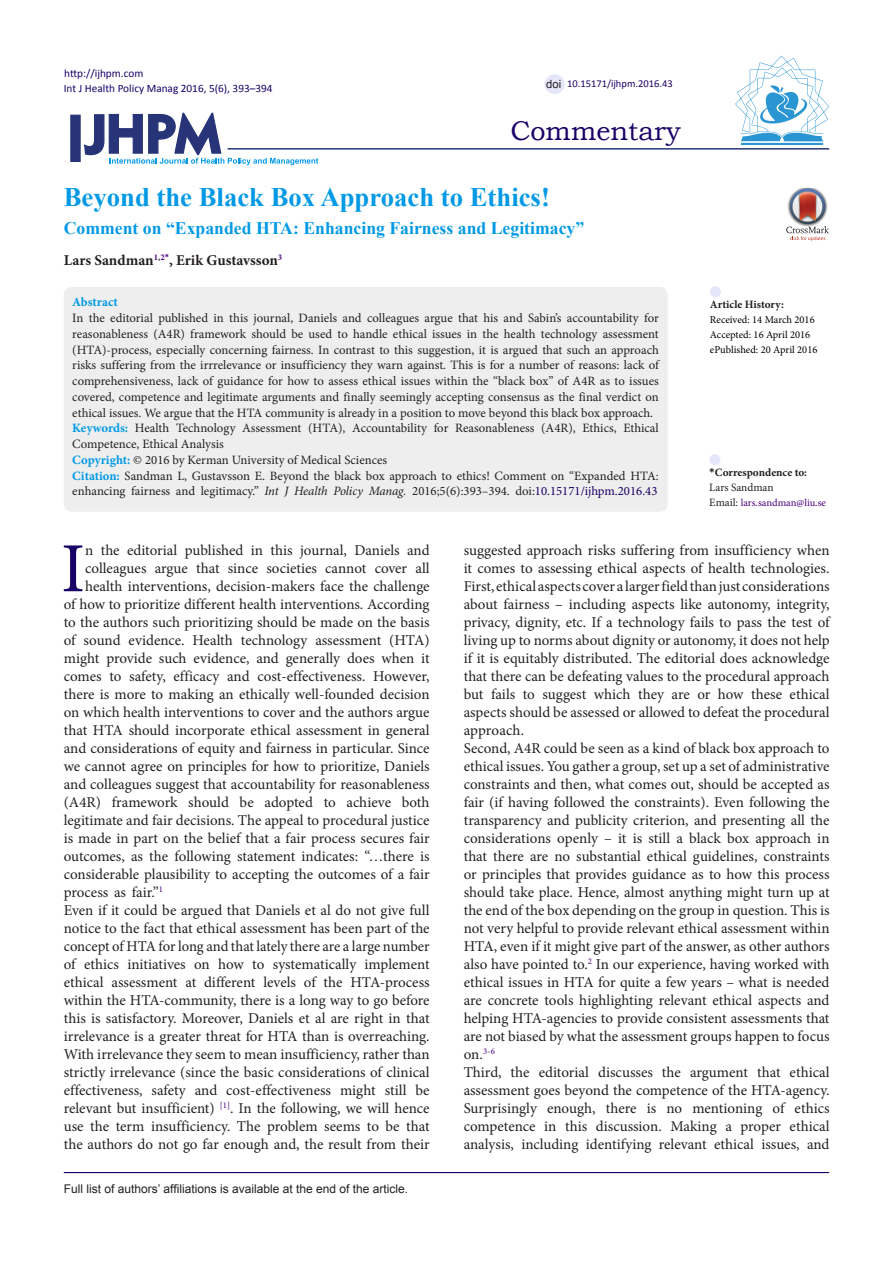
<style>
.page{position:relative;width:893px;height:1263px;background:#fff}
.page>*{position:absolute;margin:0;border:0;box-sizing:border-box;transform-origin:0 0}
.Default{font:70.35px "Minion Pro";color:#190066}
.t1{font:27px "Bookman Old Style";color:#190066}
.Default-2{font:700 26.7px "Times New Roman";color:#0099e5}
.Default-3{font:700 17.7px "Times New Roman";color:#0099e5}
.Default-4{font:15px/18px "Minion Pro";color:#231f20;text-align:justify}
.Default-5{font:700 15px "Minion Pro";color:#231f20}
.Default-6{font:12.75px/15.8px "Minion Pro";color:#231f20}
.Default-7{font:700 12.75px "Minion Pro";color:#0099e5}
.t2{font:12px "Arial";color:#231f20}
.t3{font:11.25px "Calibri";color:#190066}
.t4{font:700 11.25px "Minion Pro";color:#231f20}
.t5{font:11.25px "Minion Pro";letter-spacing:-.005em;color:#231f20}
.t6{font:11.25px "Arial";color:#231f20}
.t7{font:10.5px "Minion Pro";color:#000}
.t8{font:10.5px "Minion Pro";letter-spacing:-.005em;color:#4b0082}
.t9{font:10.5px "Calibri";color:#190066}
.s1{font-weight:700;color:#0099e5}
.s2{font-style:italic}
.s3{color:#190066}
.s4{font-family:"Calibri"}
.s5{font-size:11.25px;color:#231f20}
</style>
<div class="page">
<svg style="left:84px;top:112px;width:234px;height:53px"></svg>
<div style="left:70px;top:115px;width:11px;height:47px;background:#273578;border:1px solid #273578"></div>
<hr style="left:227px;top:148px;width:602px;height:2px;background:#273578">
<div style="left:64px;top:287px;width:604px;height:225px;background:#eee;border-radius:8px"></div>
<div style="left:709px;top:454px;width:11px;height:11px;background:#e6e6fa;border-radius:50%"></div>
<div style="left:710px;top:286px;width:11px;height:11px;background:#e6e6fa;border-radius:50%"></div>
<hr style="left:64px;top:1172px;width:765px;height:1px;background:#190066">
<hr style="left:741px;top:143px;width:82px;height:2px;background:#2995d2">
<svg style="left:735px;top:56px;width:94px;height:85px"></svg>
<div style="left:544px;top:74px;width:21px;height:20px;background:#e6e6fa;border-radius:50%"></div>
<img style="left:798px;top:188px;width:18px;height:1px">
<svg style="left:786px;top:189px;width:43px;height:52px"></svg>
<p class="t3" style="left:64px;top:66px;width:81px">http://ijhpm.com</p>
<p class="t3" style="left:64px;top:81px;width:210px">Int J Health Policy Manag 2016, 5(6), 393–394</p>
<p class="t6" style="left:546px;top:76px;width:17px">doi</p>
<p class="t9" style="left:567px;top:77px;width:107px">10.15171/ijhpm.2016.43</p>
<p class="t1" style="left:510px;top:113px;width:172px">Commentary</p>
<p class="Default-2" style="left:64px;top:178px;width:488px">Beyond the Black Box Approach to Ethics!</p>
<p class="Default-3" style="left:64px;top:216px;width:522px">Comment on “Expanded HTA: Enhancing Fairness and Legitimacy”</p>
<p class="Default-5" style="left:64px;top:249px;width:220px">Lars Sandman<sup>1</sup><sup>,</sup><sup>2</sup><sup>*</sup>, Erik Gustavsson<sup>3</sup></p>
<p class="Default-7" style="left:72px;top:293px;width:47px">Abstract</p>
<p class="Default-6" style="left:72px;top:310px;width:588px;text-align:justify">In the editorial published in this journal, Daniels and colleagues argue that his and Sabin’s accountability for reasonableness (A4R) framework should be used to handle ethical issues in the health technology assessment (HTA)-process, especially concerning fairness. In contrast to this suggestion, it is argued that such an approach risks suffering from the irrrelevance or insufficiency they warn against. This is for a number of reasons: lack of comprehensiveness, lack of guidance for how to assess ethical issues within the “black box” of A4R as to issues covered, competence and legitimate arguments and finally seemingly accepting consensus as the final verdict on ethical issues. We argue that the HTA community is already in a position to move beyond this black box approach.</p>
<p class="Default-6" style="left:72px;top:420px;width:588px"><span class="s1">Keywords:</span> Health Technology Assessment (HTA), Accountability for Reasonableness (A4R), Ethics, Ethical<br>Competence, Ethical Analysis</p>
<p class="Default-6" style="left:72px;top:452px;width:316px"><span class="s1">Copyright:</span> © 2016 by Kerman University of Medical Sciences</p>
<p class="Default-6" style="left:72px;top:468px;width:588px"><span class="s1">Citation:</span> Sandman L, Gustavsson E. Beyond the black box approach to ethics! Comment on “Expanded HTA: enhancing fairness and legitimacy.” <span class="s2">Int J Health Policy Manag.</span> 2016;5(6):393–394. doi:<span class="s3">10.15171/ijhpm.2016.43</span></p>
<p class="t4" style="left:709px;top:465px;width:99px"><span class="s4">*</span>Correspondence to:</p>
<p class="t4" style="left:710px;top:296px;width:76px">Article History:</p>
<p class="t7" style="left:710px;top:313px;width:106px">Received: 14 March 2016</p>
<p class="t7" style="left:710px;top:328px;width:102px">Accepted: 16 April 2016</p>
<p class="t7" style="left:710px;top:343px;width:109px">ePublished: 20 April 2016</p>
<p class="t5" style="left:709px;top:480px;width:66px">Lars Sandman</p>
<p class="t8" style="left:709px;top:496px;width:118px"><span class="s5">Email:</span> lars.sandman@liu.se</p>
<p class="Default" style="left:61px;top:522px;width:26px">I</p>
<p class="Default-4" style="left:85px;top:541px;width:346px">n the editorial published in this journal, Daniels and</p>
<p class="Default-4" style="left:85px;top:559px;width:346px">colleagues argue that since societies cannot cover all</p>
<p class="Default-4" style="left:85px;top:577px;width:346px">health interventions, decision-makers face the challenge</p>
<p class="Default-4" style="left:64px;top:595px;width:367px">of how to prioritize different health interventions. According</p>
<p class="Default-4" style="left:64px;top:613px;width:367px">to the authors such prioritizing should be made on the basis</p>
<p class="Default-4" style="left:64px;top:631px;width:367px">of sound evidence. Health technology assessment (HTA)</p>
<p class="Default-4" style="left:64px;top:649px;width:367px">might provide such evidence, and generally does when it</p>
<p class="Default-4" style="left:64px;top:667px;width:367px">comes to safety, efficacy and cost-effectiveness. However,</p>
<p class="Default-4" style="left:64px;top:685px;width:367px">there is more to making an ethically well-founded decision</p>
<p class="Default-4" style="left:64px;top:703px;width:367px">on which health interventions to cover and the authors argue</p>
<p class="Default-4" style="left:64px;top:721px;width:367px">that HTA should incorporate ethical assessment in general</p>
<p class="Default-4" style="left:64px;top:739px;width:367px">and considerations of equity and fairness in particular. Since</p>
<p class="Default-4" style="left:64px;top:757px;width:367px">we cannot agree on principles for how to prioritize, Daniels</p>
<p class="Default-4" style="left:64px;top:775px;width:367px">and colleagues suggest that accountability for reasonableness</p>
<p class="Default-4" style="left:64px;top:793px;width:367px">(A4R) framework should be adopted to achieve both</p>
<p class="Default-4" style="left:64px;top:811px;width:367px">legitimate and fair decisions. The appeal to procedural justice</p>
<p class="Default-4" style="left:64px;top:829px;width:367px">is made in part on the belief that a fair process secures fair</p>
<p class="Default-4" style="left:64px;top:847px;width:367px">outcomes, as the following statement indicates: “…there is</p>
<p class="Default-4" style="left:64px;top:865px;width:367px">considerable plausibility to accepting the outcomes of a fair</p>
<p class="Default-4" style="left:64px;top:883px;width:101px">process as fair.”<sup>1</sup></p>
<p class="Default-4" style="left:64px;top:901px;width:367px">Even if it could be argued that Daniels et al do not give full notice to the fact that ethical assessment has been part of the concept of HTA for long and that lately there are a large number of ethics initiatives on how to systematically implement ethical assessment at different levels of the HTA-process within the HTA-community, there is a long way to go before this is satisfactory. Moreover, Daniels et al are right in that irrelevance is a greater threat for HTA than is overreaching.<br>With irrelevance they seem to mean insufficiency, rather than strictly irrelevance (since the basic considerations of clinical effectiveness, safety and cost-effectiveness might still be relevant but insufficient) <sup>[1]</sup>. In the following, we will hence use the term insufficiency. The problem seems to be that the authors do not go far enough and, the result from their</p>
<p class="t2" style="left:64px;top:1181px;width:346px">Full list of authors’ affiliations is available at the end of the article.</p>
<p class="Default-4" style="left:464px;top:541px;width:367px">suggested approach risks suffering from insufficiency when it comes to assessing ethical aspects of health technologies.</p>
<p class="Default-4" style="left:464px;top:577px;width:367px">First, ethical aspects cover a larger field than just considerations about fairness – including aspects like autonomy, integrity, privacy, dignity, etc. If a technology fails to pass the test of living up to norms about dignity or autonomy, it does not help if it is equitably distributed. The editorial does acknowledge that there can be defeating values to the procedural approach but fails to suggest which they are or how these ethical aspects should be assessed or allowed to defeat the procedural approach.</p>
<p class="Default-4" style="left:464px;top:739px;width:367px">Second, A4R could be seen as a kind of black box approach to ethical issues. You gather a group, set up a set of administrative constraints and then, what comes out, should be accepted as fair (if having followed the constraints). Even following the transparency and publicity criterion, and presenting all the considerations openly – it is still a black box approach in that there are no substantial ethical guidelines, constraints or principles that provides guidance as to how this process should take place. Hence, almost anything might turn up at the end of the box depending on the group in question. This is not very helpful to provide relevant ethical assessment within HTA, even if it might give part of the answer, as other authors also have pointed to.<sup>2</sup> In our experience, having worked with ethical issues in HTA for quite a few years – what is needed are concrete tools highlighting relevant ethical aspects and helping HTA-agencies to provide consistent assessments that are not biased by what the assessment groups happen to focus on.<sup>3</sup><sup>-</sup><sup>6</sup></p>
<p class="Default-4" style="left:464px;top:1063px;width:367px">Third, the editorial discusses the argument that ethical assessment goes beyond the competence of the HTA-agency.<br>Surprisingly enough, there is no mentioning of ethics competence in this discussion. Making a proper ethical analysis, including identifying relevant ethical issues, and</p>
</div>
